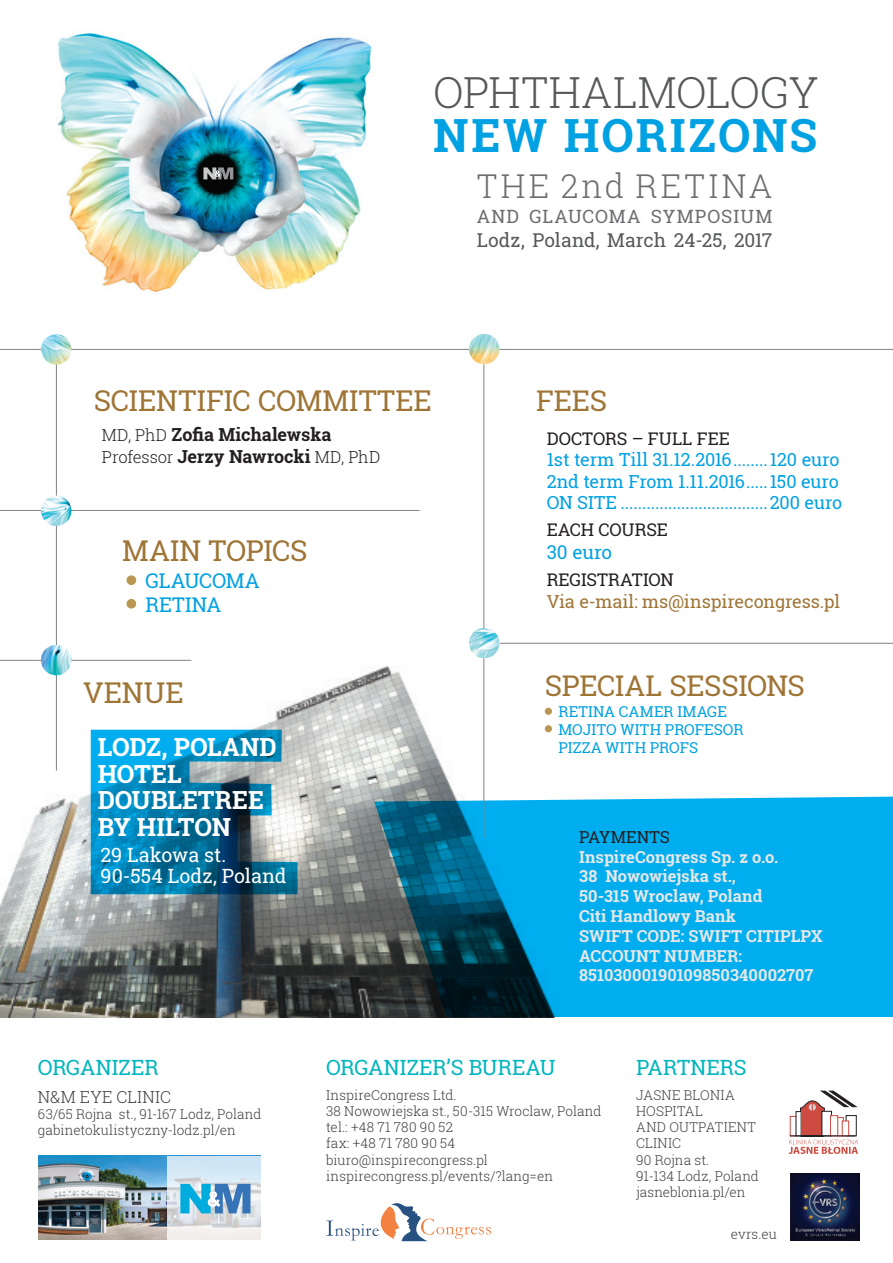
<style>
.page{position:relative;width:893px;height:1263px;background:#fff}
.page>*{position:absolute;margin:0;border:0;box-sizing:border-box;transform-origin:0 0}
.t1{font:700 45.75px "Roboto Slab";letter-spacing:.05em;color:#00a1e3}
.t2{font:300 42.75px "Roboto Slab";letter-spacing:-.01em;color:#57585a}
.t3{font:300 32.85px "Roboto Slab";letter-spacing:.1em;color:#6c6d70}
.t4{font:28.65px "Roboto Slab";color:#9f7536}
.t5{font:28.5px "Roboto Slab";letter-spacing:-.01em;color:#9f7536}
.t6{font:700 24.9px "Roboto Slab";letter-spacing:-.005em;color:#fff}
.t7{font:21px "Roboto Slab";letter-spacing:-.005em;color:#00b6be}
.t8{font:20.25px "Roboto Slab";letter-spacing:-.005em;color:#00a1e3}
.t9{font:19.65px "Roboto Slab";color:#fff}
.t10{font:19.05px "Roboto Slab";letter-spacing:.005em;color:#57585a}
.t11{font:19.05px "Roboto Slab";letter-spacing:-.01em;color:#00a1e3}
.t12{font:18.3px "Roboto Slab";letter-spacing:.06em;color:#6c6d70}
.t13{font:18px/21.6px "Roboto Slab";letter-spacing:-.01em;color:#00a1e3}
.t14{font:18px "Roboto Slab";letter-spacing:-.005em;color:#9f7536}
.t15{font:700 18px "Roboto Slab";letter-spacing:-.005em;color:#231f20}
.t16{font:17.4px "Roboto Slab";letter-spacing:-.005em;color:#231f20}
.t17{font:700 16.5px/19.8px "Roboto Slab";color:#e6e7e9}
.t18{font:300 16.5px "Roboto Slab";letter-spacing:-.005em;color:#231f20}
.t19{font:300 16.5px "Roboto Slab";letter-spacing:.01em;color:#3e3e3f}
.t20{font:16.5px "Roboto Slab";letter-spacing:.005em;color:#231f20}
.t21{font:15px "Roboto Slab";letter-spacing:.005em;color:#00a1e3}
.t22{font:300 13.5px "Roboto Slab";letter-spacing:.005em;color:#3e3e3f}
.t23{font:300 13.5px/16.2px "Roboto Slab";letter-spacing:.025em;color:#3e3e3f}
.s1{font-weight:300;font-size:16.5px}
.s2{font-weight:700;font-size:18px}
</style>
<div class="page">
<img style="left:57px;top:33px;width:315px;height:260px">
<svg style="left:203px;top:167px;width:30px;height:12px"></svg>
<img style="left:790px;top:1174px;width:69px;height:66px">
<svg style="left:789px;top:1090px;width:69px;height:64px"></svg>
<div style="left:790px;top:1116px;width:7px;height:20px;background:#fff;border:1px solid #cd4b40"></div>
<div style="left:796px;top:1111px;width:5px;height:25px;background:#fff"></div>
<div style="left:822px;top:1111px;width:9px;height:25px;background:#fff"></div>
<div style="left:822px;top:1111px;width:10px;height:25px;border:1px solid #231f20"></div>
<svg style="left:838px;top:1117px;width:6px;height:18px"></svg>
<div style="left:846px;top:1115px;width:10px;height:21px;background:#fff"></div>
<div style="left:846px;top:1115px;width:11px;height:21px;border:1px solid #231f20"></div>
<div style="left:842px;top:1121px;width:7px;height:15px;background:#fff;border:1px solid #cd4b40"></div>
<div style="left:830px;top:1115px;width:8px;height:21px;background:#fff;border:1px solid #cd4b40"></div>
<hr style="left:790px;top:1135px;width:65px;height:1px;background:#231f20">
<img style="left:38px;top:1156px;width:129px;height:83px">
<svg style="left:167px;top:1156px;width:94px;height:84px;background:#dbe4eb"></svg>
<svg style="left:180px;top:1184px;width:70px;height:29px;background:#58a8d3"></svg>
<svg style="left:326px;top:1203px;width:165px;height:38px"></svg>
<img style="left:0;top:654px;width:552px;height:363px">
<svg style="left:374px;top:796px;width:519px;height:221px;background:#0894c8"></svg>
<svg style="left:91px;top:730px;width:207px;height:164px;background:#2389b0"></svg>
<hr style="left:0;top:510px;width:45px;height:1px;background:#808285">
<hr style="left:64px;top:510px;width:356px;height:1px;background:#808285">
<hr style="left:0;top:660px;width:41px;height:1px;background:#808285">
<hr style="left:71px;top:660px;width:120px;height:1px;background:#808285">
<hr style="left:0;top:349px;width:41px;height:1px;background:#808285">
<hr style="left:68px;top:349px;width:425px;height:1px;background:#808285">
<hr style="left:499px;top:349px;width:394px;height:1px;background:#808285">
<hr style="left:499px;top:643px;width:394px;height:1px;background:#808285">
<div style="left:127px;top:575px;width:9px;height:10px;background:#b99652;border-radius:50%"></div>
<div style="left:127px;top:599px;width:9px;height:10px;background:#b99652;border-radius:50%"></div>
<div style="left:545px;top:725px;width:7px;height:7px;background:#b99652;border-radius:50%"></div>
<div style="left:545px;top:708px;width:7px;height:7px;background:#b99652;border-radius:50%"></div>
<hr style="left:484px;top:344px;width:1px;height:494px;background:#808285">
<hr style="left:56px;top:344px;width:1px;height:426px;background:#808285">
<img style="left:469px;top:334px;width:30px;height:30px;border-radius:15px">
<img style="left:469px;top:628px;width:30px;height:30px;border-radius:15px">
<img style="left:41px;top:496px;width:30px;height:30px;border-radius:15px">
<img style="left:41px;top:645px;width:30px;height:30px;border-radius:15px">
<img style="left:41px;top:334px;width:30px;height:31px;border-radius:15px">
<p class="t2" style="left:433px;top:64px;width:387px">OPHTHALMOLOGY</p>
<p class="t1" style="left:433px;top:104px;width:386px">NEW HORIZONS</p>
<p class="t3" style="left:477px;top:163px;width:297px">THE 2nd RETINA</p>
<p class="t12" style="left:477px;top:204px;width:297px">AND GLAUCOMA SYMPOSIUM</p>
<p class="t10" style="left:477px;top:227px;width:297px">Lodz, Poland, March 24-25, 2017</p>
<p class="t4" style="left:94px;top:381px;width:339px">SCIENTIFIC COMMITTEE</p>
<p class="t15" style="left:102px;top:422px;width:231px"><span class="s1">MD, PhD</span> Zofia Michalewska</p>
<p class="t18" style="left:102px;top:446px;width:280px">Professor <span class="s2">Jerzy Nawrocki</span> MD, PhD</p>
<p class="t4" style="left:122px;top:531px;width:187px">MAIN TOPICS</p>
<p class="t8" style="left:145px;top:567px;width:116px">GLAUCOMA</p>
<p class="t8" style="left:145px;top:591px;width:77px">RETINA</p>
<p class="t4" style="left:83px;top:673px;width:102px">VENUE</p>
<p class="t6" style="left:98px;top:730px;width:181px">LODZ, POLAND</p>
<p class="t6" style="left:98px;top:756px;width:86px">HOTEL</p>
<p class="t6" style="left:98px;top:783px;width:168px">DOUBLETREE</p>
<p class="t6" style="left:98px;top:810px;width:135px">BY HILTON</p>
<p class="t9" style="left:101px;top:841px;width:127px">29 Lakowa st.</p>
<p class="t9" style="left:101px;top:862px;width:188px">90-554 Lodz, Poland</p>
<p class="t5" style="left:536px;top:381px;width:72px">FEES</p>
<p class="t16" style="left:547px;top:426px;width:185px">DOCTORS – FULL FEE</p>
<p class="t13" style="left:547px;top:449px;width:297px">1st term Till 31.12.2016........ 120 euro<br>2nd term From 1.11.2016..... 150 euro<br>ON SITE ..................................200 euro</p>
<p class="t16" style="left:547px;top:518px;width:123px">EACH COURSE</p>
<p class="t11" style="left:547px;top:539px;width:67px">30 euro</p>
<p class="t16" style="left:547px;top:568px;width:128px">REGISTRATION</p>
<p class="t14" style="left:547px;top:589px;width:295px">Via e-mail: ms@inspirecongress.pl</p>
<p class="t5" style="left:545px;top:666px;width:262px">SPECIAL SESSIONS</p>
<p class="t21" style="left:558px;top:701px;width:170px">RETINA CAMER IMAGE</p>
<p class="t21" style="left:558px;top:719px;width:187px">MOJITO WITH PROFESOR</p>
<p class="t21" style="left:558px;top:737px;width:141px">PIZZA WITH PROFS</p>
<p class="t20" style="left:579px;top:825px;width:92px">PAYMENTS</p>
<p class="t17" style="left:579px;top:846px;width:201px">InspireCongress Sp. z o.o.</p>
<p class="t17" style="left:579px;top:866px;width:158px">38 Nowowiejska st.,</p>
<p class="t17" style="left:579px;top:886px;width:185px">50-315 Wroclaw, Poland</p>
<p class="t17" style="left:579px;top:906px;width:158px">Citi Handlowy Bank</p>
<p class="t17" style="left:579px;top:926px;width:245px">SWIFT CODE: SWIFT CITIPLPX</p>
<p class="t17" style="left:579px;top:945px;width:236px">ACCOUNT NUMBER:<br>85103000190109850340002707</p>
<p class="t7" style="left:38px;top:1053px;width:122px">ORGANIZER</p>
<p class="t19" style="left:38px;top:1086px;width:134px">N&amp;M EYE CLINIC</p>
<p class="t22" style="left:38px;top:1105px;width:225px">63/65 Rojna st., 91-167 Lodz, Poland</p>
<p class="t22" style="left:38px;top:1121px;width:199px">gabinetokulistyczny-lodz.pl/en</p>
<p class="t7" style="left:326px;top:1053px;width:231px">ORGANIZER’S BUREAU</p>
<p class="t22" style="left:326px;top:1086px;width:132px">InspireCongress Ltd.</p>
<p class="t22" style="left:326px;top:1102px;width:277px">38 Nowowiejska st., 50-315 Wroclaw, Poland</p>
<p class="t22" style="left:326px;top:1118px;width:129px">tel.: +48 71 780 90 52</p>
<p class="t23" style="left:326px;top:1135px;width:131px">fax: +48 71 780 90 54</p>
<p class="t22" style="left:326px;top:1150px;width:163px">biuro@inspirecongress.pl</p>
<p class="t22" style="left:326px;top:1167px;width:229px">inspirecongress.pl/events/?lang=en</p>
<p class="t7" style="left:636px;top:1053px;width:112px">PARTNERS</p>
<p class="t22" style="left:636px;top:1086px;width:100px">JASNE BLONIA</p>
<p class="t22" style="left:636px;top:1102px;width:68px">HOSPITAL</p>
<p class="t23" style="left:636px;top:1119px;width:121px">AND OUTPATIENT<br>CLINIC</p>
<p class="t22" style="left:636px;top:1150px;width:75px">90 Rojna st.</p>
<p class="t22" style="left:636px;top:1167px;width:124px">91-134 Lodz, Poland</p>
<p class="t22" style="left:636px;top:1183px;width:111px">jasneblonia.pl/en</p>
<p class="t22" style="left:731px;top:1225px;width:47px">evrs.eu</p>
</div>
